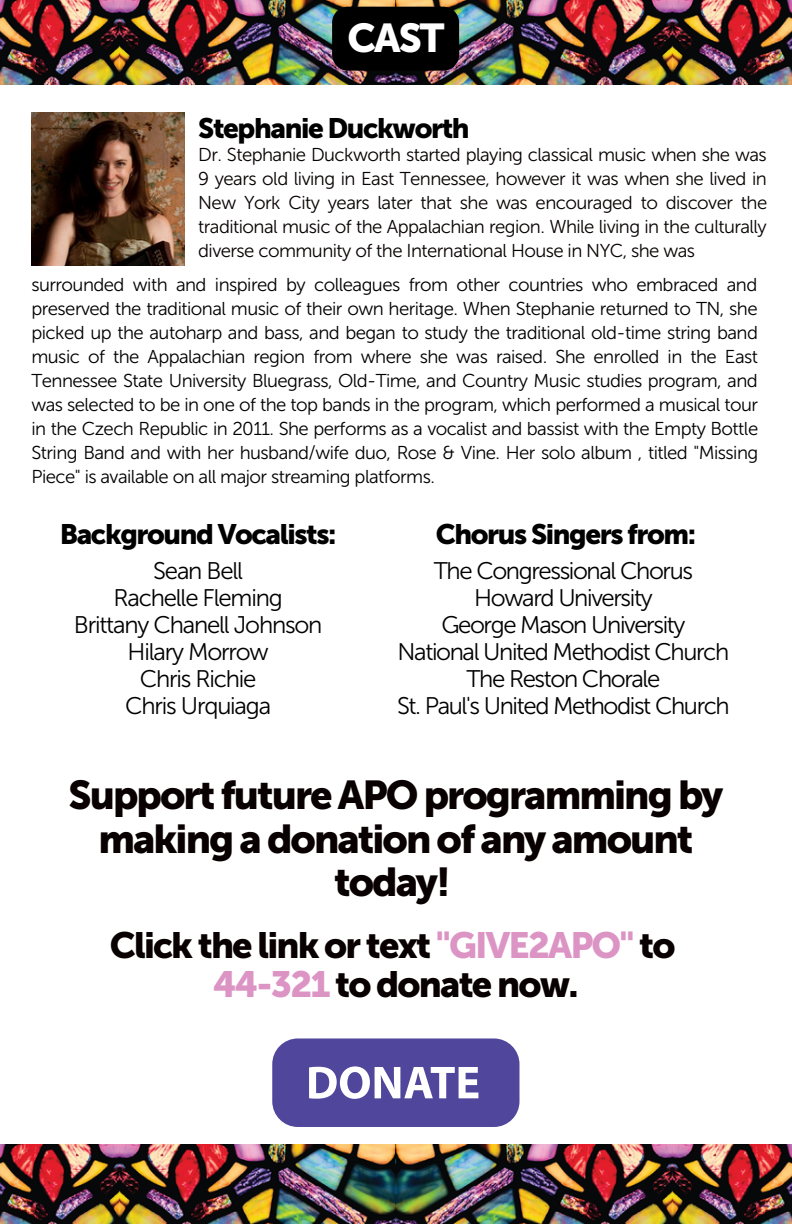
<style>
.page{position:relative;width:792px;height:1224px;background:#fff}
.page>*{position:absolute;margin:0;border:0;box-sizing:border-box;transform-origin:0 0}
.t1{font:40px/43.6px "Museo Sans 900";letter-spacing:-.05em;color:#080001;text-align:center}
.t2{font:40px "Museo Sans 900";color:#fff}
.t3{font:36.4px "Museo Sans 900";letter-spacing:-.05em;color:#080001}
.t4{font:28px "Museo Sans 900";letter-spacing:-.05em;color:#000}
.t5{font:24px "Museo Sans 300";letter-spacing:-.06em;color:#000}
.t6{font:18.6px/24px "Museo Sans 300";letter-spacing:-.03em;color:#000;text-align:justify}
.t7{font:18.6px/24px "Museo Sans 300";letter-spacing:-.03em;color:#080001;text-align:justify}
.s1{color:#dc94c4}
</style>
<div class="page">
<div style="left:272px;top:1038px;width:247px;height:89px;background:#50469b;border-radius:26px"></div>
<svg style="left:309px;top:1066px;width:169px;height:33px"></svg>
<img style="left:0;top:1145px;width:120px;height:79px">
<img style="left:120px;top:1145px;width:275px;height:79px">
<img style="left:395px;top:1145px;width:277px;height:79px">
<img style="left:672px;top:1145px;width:120px;height:79px">
<img style="left:0;top:0;width:120px;height:84px">
<img style="left:120px;top:0;width:275px;height:84px">
<img style="left:395px;top:0;width:277px;height:84px">
<img style="left:672px;top:0;width:120px;height:84px">
<div style="left:332px;top:7px;width:127px;height:64px;background:#000"></div>
<img style="left:31px;top:113px;width:153px;height:153px">
<p class="t2" style="left:347px;top:15px;width:99px">CAST</p>
<p class="t4" style="left:198px;top:112px;width:273px">Stephanie Duckworth</p>
<p class="t7" style="left:198px;top:143px;width:571px">Dr. Stephanie Duckworth started playing classical music when she was 9 years old living in East Tennessee, however it was when she lived in New York City years later that she was encouraged to discover the traditional music of the Appalachian region. While living in the culturally diverse community of the International House in NYC, she was</p>
<p class="t6" style="left:31px;top:273px;width:728px">surrounded with and inspired by colleagues from other countries who embraced and preserved the traditional music of their own heritage. When Stephanie returned to TN, she picked up the autoharp and bass, and began to study the traditional old-time string band music of the Appalachian region from where she was raised. She enrolled in the East Tennessee State University Bluegrass, Old-Time, and Country Music studies program, and was selected to be in one of the top bands in the program, which performed a musical tour in the Czech Republic in 2011. She performs as a vocalist and bassist with the Empty Bottle String Band and with her husband/wife duo, Rose &amp; Vine. Her solo album , titled "Missing Piece" is available on all major streaming platforms.</p>
<p class="t4" style="left:60px;top:517px;width:279px">Background Vocalists:</p>
<p class="t5" style="left:153px;top:556px;width:91px">Sean Bell</p>
<p class="t5" style="left:114px;top:583px;width:171px">Rachelle Fleming</p>
<p class="t5" style="left:74px;top:610px;width:250px">Brittany Chanell Johnson</p>
<p class="t5" style="left:128px;top:637px;width:143px">Hilary Morrow</p>
<p class="t5" style="left:140px;top:664px;width:118px">Chris Richie</p>
<p class="t5" style="left:125px;top:691px;width:147px">Chris Urquiaga</p>
<p class="t4" style="left:436px;top:517px;width:262px">Chorus Singers from:</p>
<p class="t5" style="left:434px;top:556px;width:261px">The Congressional Chorus</p>
<p class="t5" style="left:474px;top:583px;width:180px">Howard University</p>
<p class="t5" style="left:441px;top:610px;width:246px">George Mason University</p>
<p class="t5" style="left:398px;top:637px;width:333px">National United Methodist Church</p>
<p class="t5" style="left:467px;top:664px;width:195px">The Reston Chorale</p>
<p class="t5" style="left:397px;top:691px;width:334px">St. Paul's United Methodist Church</p>
<p class="t1" style="left:69px;top:774px;width:656px">Support future APO programming by making a donation of any amount today!</p>
<p class="t3" style="left:110px;top:924px;width:567px">Click the link or text <span class="s1">"GIVE2APO"</span> to</p>
<p class="t3" style="left:213px;top:963px;width:367px"><span class="s1">44-321</span> to donate now.</p>
</div>
